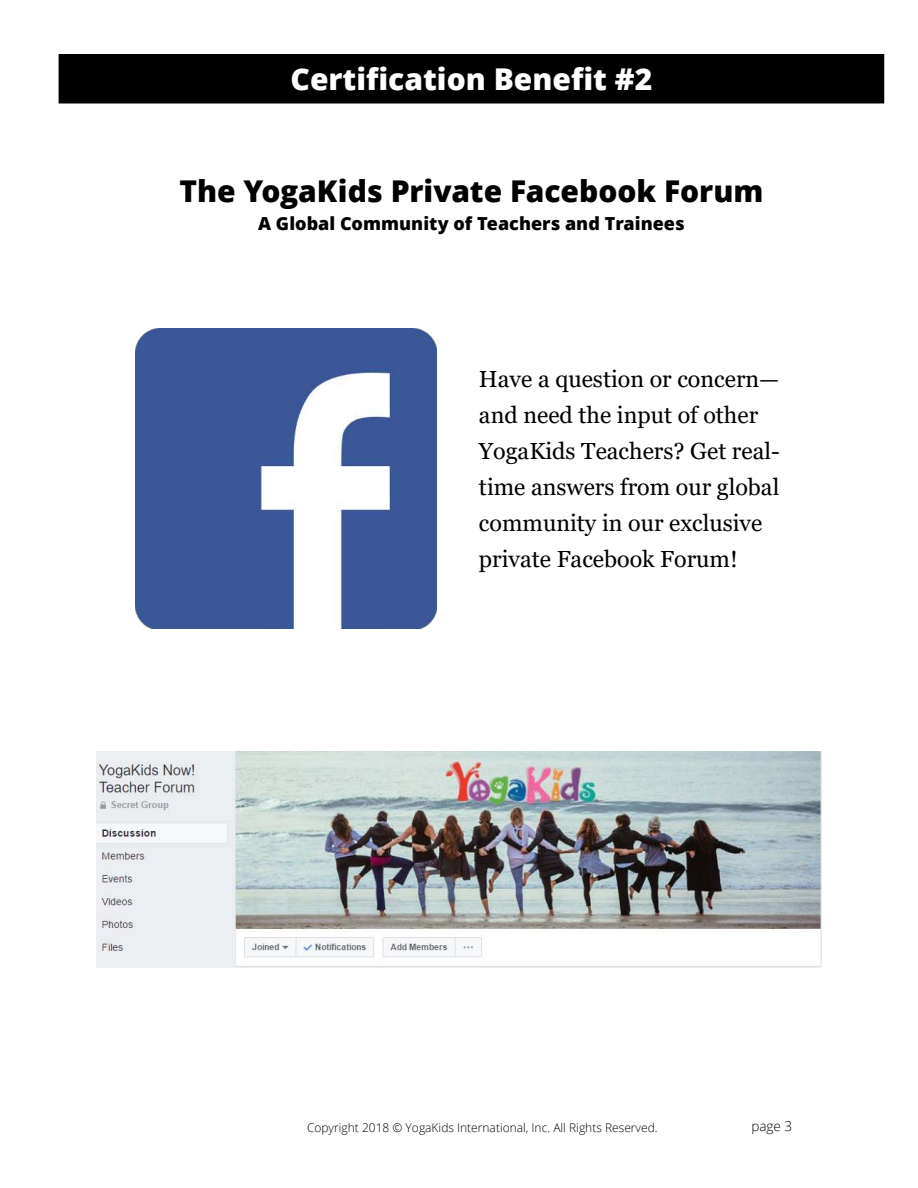
<style>
.page{position:relative;width:918px;height:1188px;background:#fff}
.page>*{position:absolute;margin:0;border:0;box-sizing:border-box;transform-origin:0 0}
.t1{font:800 30px "Open Sans";color:#000}
.t2{font:800 30px "Open Sans";color:#fff}
.t3{font:23.25px/36px "Georgia";color:#000}
.t4{font:800 18px "Open Sans";color:#000}
.t5{font:300 13.5px "Open Sans";color:#000}
.t6{font:300 12px "Open Sans";color:#000}
</style>
<div class="page">
<div style="left:59px;top:54px;width:825px;height:49px;background:#000"></div>
<img style="left:136px;top:329px;width:301px;height:299px">
<img style="left:97px;top:751px;width:724px;height:217px">
<p class="t2" style="left:291px;top:56px;width:363px">Certification Benefit #2</p>
<p class="t1" style="left:179px;top:168px;width:586px">The YogaKids Private Facebook Forum</p>
<p class="t4" style="left:258px;top:210px;width:428px">A Global Community of Teachers and Trainees</p>
<p class="t3" style="left:479px;top:363px;width:302px">Have a question or concern— and need the input of other<br>YogaKids Teachers? Get real&shy;time answers from our global community in our exclusive private Facebook Forum!</p>
<p class="t6" style="left:307px;top:1123px;width:352px">Copyright 2018 © YogaKids International, Inc. All Rights Reserved.</p>
<p class="t5" style="left:751px;top:1121px;width:42px">page 3</p>
</div>
